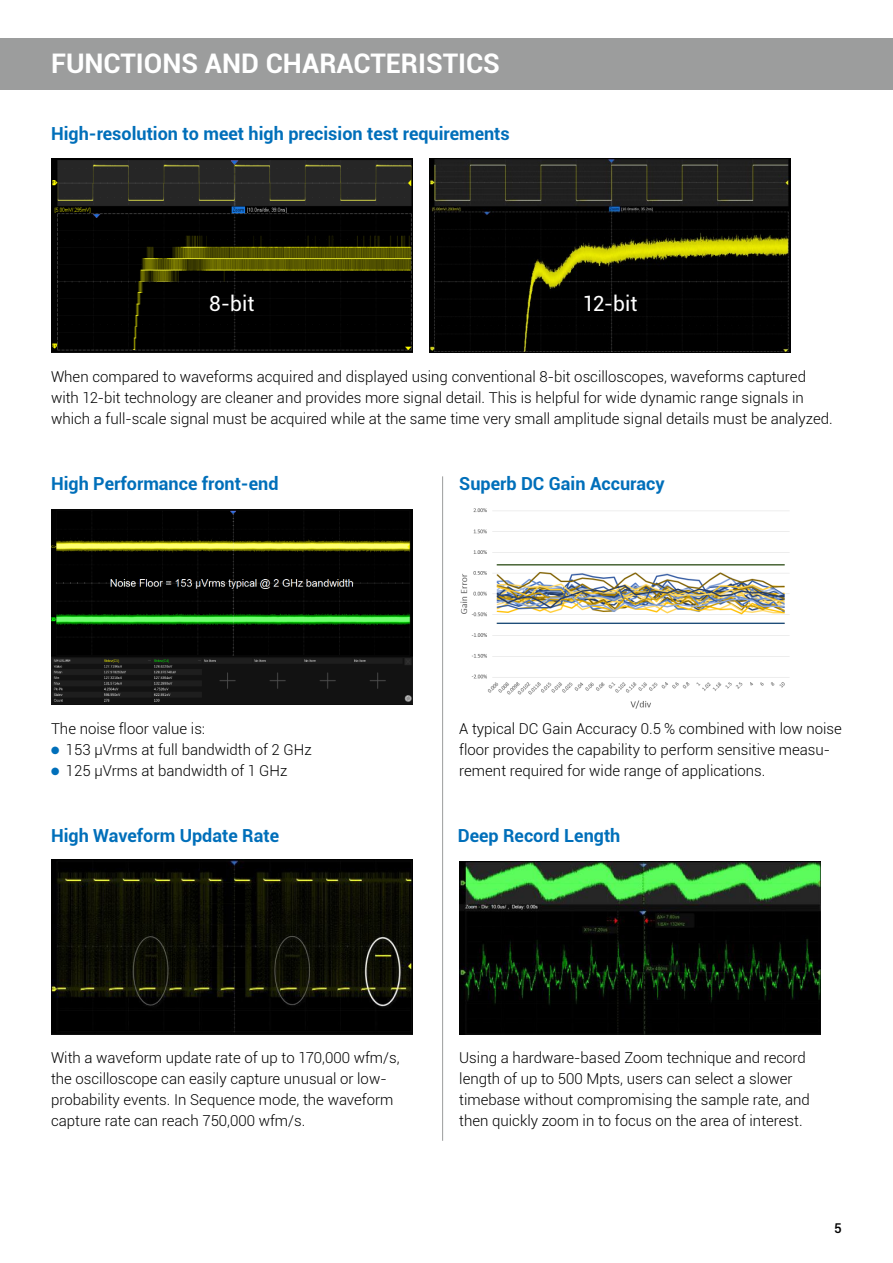
<style>
.page{position:relative;width:893px;height:1263px;background:#fff}
.page>*{position:absolute;margin:0;border:0;box-sizing:border-box;transform-origin:0 0}
.t1{font:700 27px "Roboto";color:#fff}
.t2{font:21px "Roboto";color:#fff}
.t3{font:700 18px "Roboto";color:#006fba}
.t4{font:300 15px/21px "Roboto";color:#000}
.t5{font:500 13.5px "Roboto";color:#000}
.s1{color:#006fba}
</style>
<div class="page">
<div style="left:0;top:38px;width:893px;height:51px;background:#9c9d9d"></div>
<img style="left:51px;top:158px;width:361px;height:194px">
<img style="left:429px;top:158px;width:362px;height:194px">
<img style="left:51px;top:509px;width:361px;height:196px">
<img style="left:460px;top:508px;width:330px;height:201px">
<img style="left:51px;top:860px;width:361px;height:174px">
<img style="left:459px;top:861px;width:362px;height:173px">
<hr style="left:442px;top:476px;width:1px;height:665px;background:#9c9d9d">
<h1 class="t1" style="left:51px;top:45px;width:450px">FUNCTIONS AND CHARACTERISTICS</h1>
<p class="t3" style="left:51px;top:120px;width:460px">High-resolution to meet high precision test requirements</p>
<h2 class="t2" style="left:209px;top:289px;width:47px">8-bit</h2>
<h2 class="t2" style="left:583px;top:289px;width:56px">12-bit</h2>
<p class="t4" style="left:51px;top:365px;width:783px">When compared to waveforms acquired and displayed using conventional 8-bit oscilloscopes, waveforms captured with 12-bit technology are cleaner and provides more signal detail. This is helpful for wide dynamic range signals in which a full-scale signal must be acquired while at the same time very small amplitude signal details must be analyzed.</p>
<p class="t3" style="left:51px;top:471px;width:229px">High Performance front-end</p>
<p class="t3" style="left:459px;top:471px;width:207px">Superb DC Gain Accuracy</p>
<p class="t4" style="left:51px;top:718px;width:156px">The noise floor value is:</p>
<p class="t4" style="left:51px;top:739px;width:262px"><span class="s1">●</span> 153 μVrms at full bandwidth of 2 GHz</p>
<p class="t4" style="left:51px;top:760px;width:238px"><span class="s1">●</span> 125 μVrms at bandwidth of 1 GHz</p>
<p class="t4" style="left:459px;top:718px;width:384px">A typical DC Gain Accuracy 0.5 % combined with low noise floor provides the capability to perform sensitive measu&shy;rement required for wide range of applications.</p>
<p class="t3" style="left:51px;top:822px;width:230px">High Waveform Update Rate</p>
<p class="t3" style="left:458px;top:822px;width:164px">Deep Record Length</p>
<p class="t4" style="left:51px;top:1047px;width:350px">With a waveform update rate of up to 170,000 wfm/s, the oscilloscope can easily capture unusual or low&shy;probability events. In Sequence mode, the waveform capture rate can reach 750,000 wfm/s.</p>
<p class="t4" style="left:459px;top:1047px;width:352px">Using a hardware-based Zoom technique and record length of up to 500 Mpts, users can select a slower timebase without compromising the sample rate, and then quickly zoom in to focus on the area of interest.</p>
<p class="t5" style="left:834px;top:1219px;width:9px">5</p>
</div>
